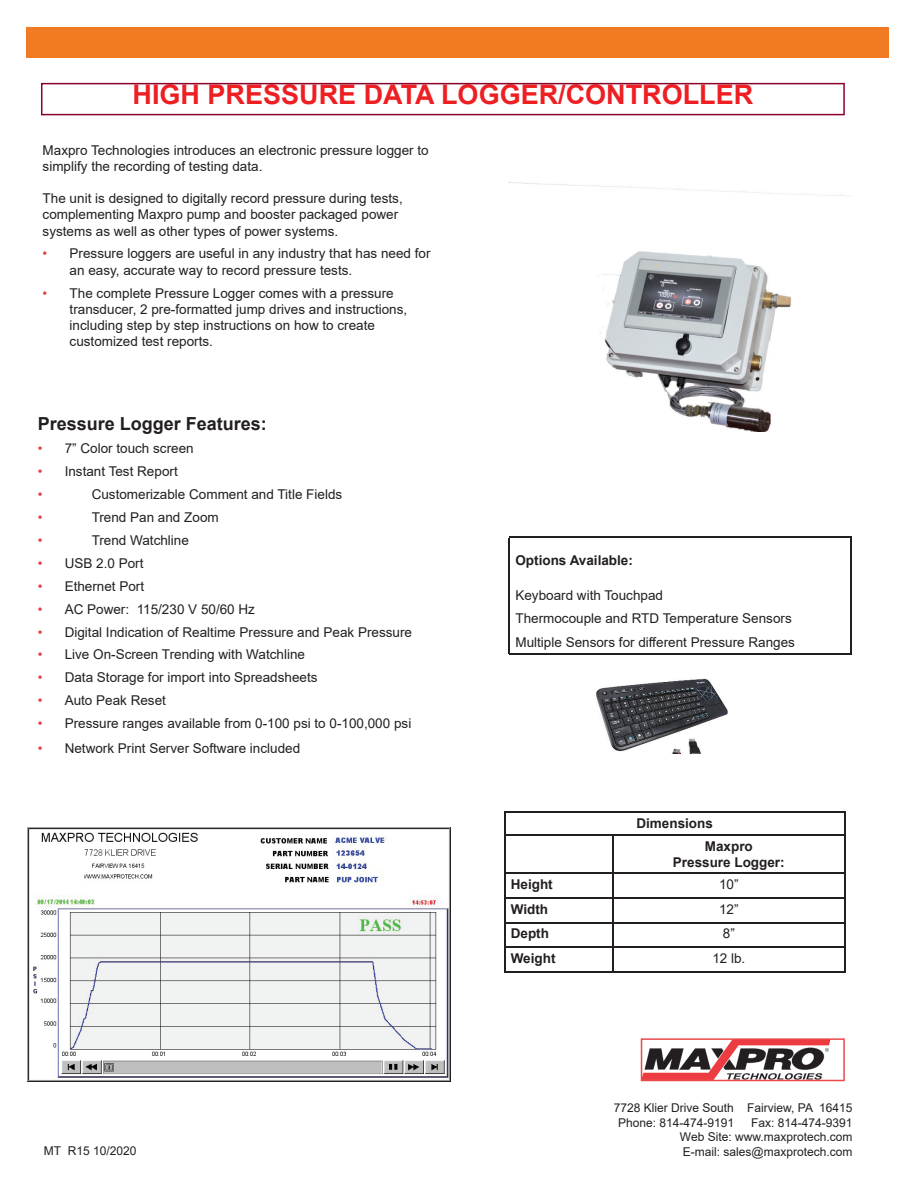
<style>
.page{position:relative;width:918px;height:1188px;background:#fff}
.page>*{position:absolute;margin:0;border:0;box-sizing:border-box;transform-origin:0 0}
.t1{font:700 27px "Arial";color:#ee1f23}
.t2{font:700 18px "Arial";color:#231f20}
.t3{font:13.5px/16.2px "Arial";color:#231f20}
.t4{font:700 13.5px/23.5px "Arial";color:#231f20}
.t5{font:13.5px "Arial";color:#ee3a41}
.t6{font:12.15px/14.4px "Arial";color:#231f20}
.s1{color:#ee3a41}
</style>
<div class="page">
<div style="left:26px;top:27px;width:863px;height:31px;background:#f17a22"></div>
<img style="left:596px;top:678px;width:131px;height:75px">
<svg style="left:41px;top:83px;width:804px;height:32px"></svg>
<img style="left:27px;top:827px;width:424px;height:255px">
<hr style="left:504px;top:836px;width:2px;height:37px;background:#231f20">
<hr style="left:612px;top:836px;width:2px;height:37px;background:#231f20">
<hr style="left:844px;top:836px;width:1px;height:37px;background:#231f20">
<hr style="left:504px;top:873px;width:109px;height:1px;background:#231f20">
<hr style="left:504px;top:874px;width:2px;height:23px;background:#231f20">
<hr style="left:613px;top:873px;width:232px;height:1px;background:#231f20">
<hr style="left:612px;top:874px;width:2px;height:23px;background:#231f20">
<hr style="left:504px;top:897px;width:109px;height:2px;background:#231f20">
<hr style="left:504px;top:899px;width:2px;height:23px;background:#231f20">
<hr style="left:613px;top:897px;width:232px;height:2px;background:#231f20">
<hr style="left:612px;top:899px;width:2px;height:23px;background:#231f20">
<hr style="left:504px;top:922px;width:109px;height:1px;background:#231f20">
<hr style="left:504px;top:923px;width:2px;height:24px;background:#231f20">
<hr style="left:613px;top:922px;width:232px;height:1px;background:#231f20">
<hr style="left:612px;top:923px;width:2px;height:24px;background:#231f20">
<hr style="left:504px;top:947px;width:109px;height:1px;background:#231f20">
<hr style="left:504px;top:948px;width:2px;height:23px;background:#231f20">
<hr style="left:613px;top:947px;width:232px;height:1px;background:#231f20">
<hr style="left:612px;top:948px;width:2px;height:23px;background:#231f20">
<svg style="left:844px;top:874px;width:1px;height:97px"></svg>
<hr style="left:504px;top:971px;width:109px;height:2px;background:#231f20">
<hr style="left:613px;top:971px;width:232px;height:2px;background:#231f20">
<hr style="left:504px;top:811px;width:109px;height:2px;background:#231f20">
<hr style="left:504px;top:813px;width:2px;height:22px;background:#231f20">
<hr style="left:613px;top:811px;width:232px;height:2px;background:#231f20">
<svg style="left:844px;top:813px;width:1px;height:22px"></svg>
<hr style="left:504px;top:835px;width:109px;height:1px;background:#231f20">
<hr style="left:613px;top:835px;width:232px;height:1px;background:#231f20">
<svg style="left:509px;top:537px;width:342px;height:117px"></svg>
<hr style="left:509px;top:654px;width:342px;height:1px;background:#231f20">
<svg style="left:641px;top:1038px;width:204px;height:43px"></svg>
<img style="left:509px;top:182px;width:336px;height:250px">
<h1 class="t1" style="left:133px;top:76px;width:622px">HIGH PRESSURE DATA LOGGER/CONTROLLER</h1>
<p class="t3" style="left:43px;top:142px;width:388px">Maxpro Technologies introduces an electronic pressure logger to simplify the recording of testing data.</p>
<p class="t3" style="left:43px;top:190px;width:362px">The unit is designed to digitally record pressure during tests, complementing Maxpro pump and booster packaged power systems as well as other types of power systems.</p>
<p class="t3" style="left:70px;top:246px;width:362px;text-indent:-27px"><span class="s1">•</span> Pressure loggers are useful in any industry that has need for an easy, accurate way to record pressure tests.</p>
<p class="t3" style="left:70px;top:285px;width:339px;text-indent:-27px"><span class="s1">•</span> The complete Pressure Logger comes with a pressure transducer, 2 pre-formatted jump drives and instructions, including step by step instructions on how to create customized test reports.</p>
<h2 class="t2" style="left:38px;top:411px;width:231px">Pressure Logger Features:</h2>
<p class="t3" style="left:38px;top:440px;width:158px"><span class="s1">•</span> 7” Color touch screen</p>
<p class="t3" style="left:38px;top:460px;width:142px;line-height:23px"><span class="s1">•</span> Instant Test Report <span class="s1">•</span></p>
<p class="t3" style="left:92px;top:486px;width:252px">Customerizable Comment and Title Fields</p>
<p class="t5" style="left:38px;top:508px;width:6px">•</p>
<p class="t3" style="left:92px;top:509px;width:129px">Trend Pan and Zoom</p>
<p class="t5" style="left:38px;top:531px;width:6px">•</p>
<p class="t3" style="left:92px;top:532px;width:99px">Trend Watchline</p>
<p class="t3" style="left:38px;top:555px;width:107px"><span class="s1">•</span> USB 2.0 Port</p>
<p class="t3" style="left:38px;top:578px;width:108px"><span class="s1">•</span> Ethernet Port</p>
<p class="t3" style="left:38px;top:601px;width:219px"><span class="s1">•</span> AC Power: 115/230 V 50/60 Hz</p>
<p class="t3" style="left:38px;top:624px;width:376px"><span class="s1">•</span> Digital Indication of Realtime Pressure and Peak Pressure</p>
<p class="t3" style="left:38px;top:647px;width:269px"><span class="s1">•</span> Live On-Screen Trending with Watchline</p>
<p class="t3" style="left:38px;top:670px;width:281px"><span class="s1">•</span> Data Storage for import into Spreadsheets</p>
<p class="t3" style="left:38px;top:692px;width:130px"><span class="s1">•</span> Auto Peak Reset</p>
<p class="t3" style="left:38px;top:715px;width:375px"><span class="s1">•</span> Pressure ranges available from 0-100 psi to 0-100,000 psi</p>
<p class="t3" style="left:38px;top:740px;width:264px"><span class="s1">•</span> Network Print Server Software included</p>
<p class="t4" style="left:515px;top:549px;width:119px">Options Available:</p>
<p class="t3" style="left:515px;top:583px;width:281px;line-height:23.5px">Keyboard with Touchpad<br>Thermocouple and RTD Temperature Sensors<br>Multiple Sensors for different Pressure Ranges</p>
<p class="t4" style="left:705px;top:811px;width:50px;text-indent:-68px">Dimensions<br>Maxpro</p>
<p class="t4" style="left:673px;top:851px;width:113px">Pressure Logger:</p>
<p class="t4" style="left:511px;top:873px;width:43px">Height</p>
<p class="t3" style="left:719px;top:876px;width:21px">10”</p>
<p class="t4" style="left:511px;top:897px;width:39px">Width</p>
<p class="t3" style="left:719px;top:901px;width:21px">12”</p>
<p class="t4" style="left:511px;top:922px;width:40px">Depth</p>
<p class="t3" style="left:723px;top:926px;width:14px">8”</p>
<p class="t4" style="left:511px;top:947px;width:46px">Weight</p>
<p class="t3" style="left:712px;top:950px;width:35px">12 lb.</p>
<p class="t6" style="left:618px;top:1101px;width:236px;text-indent:-4px">7728 Klier Drive South Fairview, PA 16415<br>Phone: 814-474-9191</p>
<p class="t6" style="left:680px;top:1115px;width:174px;text-align:right">Fax: 814-474-9391<br>Web Site: www.maxprotech.com</p>
<p class="t6" style="left:44px;top:1143px;width:94px">MT R15 10/2020</p>
<p class="t6" style="left:683px;top:1144px;width:171px">E-mail: sales@maxprotech.com</p>
</div>
